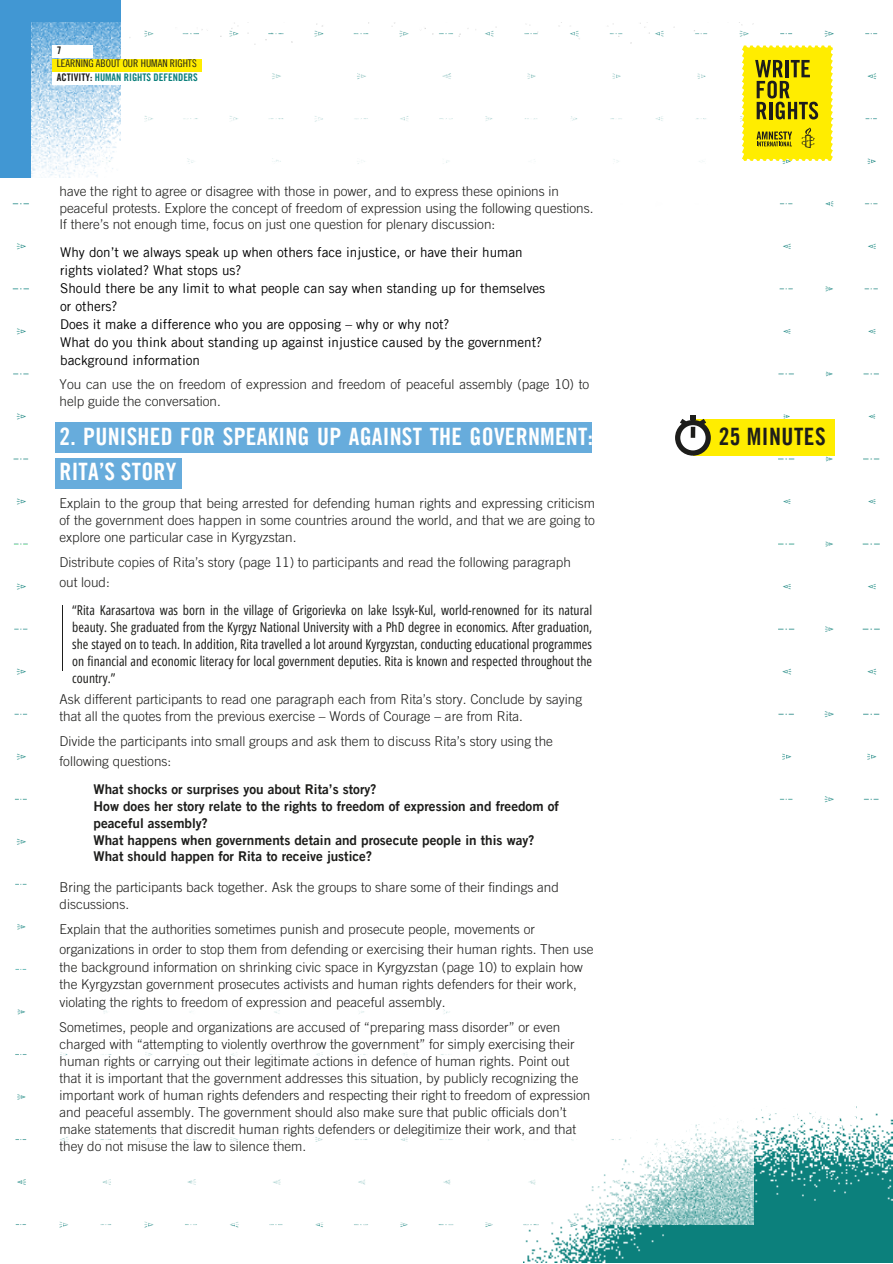
<style>
.page{position:relative;width:893px;height:1264px;background:#fff}
.page>*{position:absolute;margin:0;border:0;box-sizing:border-box;transform-origin:0 0}
.t1{font:24px/34.8px "Amnesty Trade Gothic Bd Cn 20";letter-spacing:.01em;color:#fff}
.t2{font:24px "Amnesty Trade Gothic Bd Cn 20";letter-spacing:.02em;color:#1d1d1b}
.t3{font:300 13.5px/16.8px "Amnesty Trade Gothic";color:#1d1d1b}
.t4{font:13.5px/16.8px "Open Sans Condensed";letter-spacing:.005em;color:#1d1d1b;text-align:justify}
.t5{font:13.5px "Amnesty Trade Gothic";color:#000}
.t6{font:13.5px "Amnesty Trade Gothic Bd 2";color:#1d1d1b}
.t7{font:10.5px "Amnesty Trade Gothic Bd Cn 20";color:#0c807c}
.t8{font:10.5px "Amnesty Trade Gothic Cn 18";color:#1d1d1b}
.t9{font:10.5px "Amnesty Trade Gothic Bd Cn 20";color:#1d1d1b}
.s1{color:#1d1d1b}
</style>
<div class="page">
<div style="left:0;top:0;width:120px;height:178px;background:#4197d3"></div>
<img style="left:32px;top:22px;width:722px;height:1202px">
<img style="left:480px;top:807px;width:412px;height:454px">
<img style="left:579px;top:901px;width:276px;height:294px">
<div style="left:53px;top:59px;width:148px;height:12px;background:#ffed00"></div>
<div style="left:53px;top:73px;width:149px;height:12px;background:#fff"></div>
<div style="left:53px;top:45px;width:40px;height:12px;background:#fff"></div>
<div style="left:55px;top:423px;width:537px;height:30px;background:#67acdc"></div>
<div style="left:55px;top:458px;width:126px;height:30px;background:#67acdc"></div>
<hr style="left:62px;top:605px;width:1px;height:66px;background:#1d1d1b">
<div style="left:693px;top:420px;width:141px;height:36px;background:#ffed00"></div>
<svg style="left:675px;top:415px;width:35px;height:40px"></svg>
<svg style="left:741px;top:45px;width:91px;height:116px;background:#dacc10"></svg>
<p class="t9" style="left:57px;top:43px;width:6px">7</p>
<p class="t8" style="left:57px;top:57px;width:141px">LEARNING ABOUT OUR HUMAN RIGHTS</p>
<p class="t7" style="left:57px;top:70px;width:142px"><span class="s1">ACTIVITY:</span> HUMAN RIGHTS DEFENDERS</p>
<p class="t3" style="left:59px;top:182px;width:535px">have the right to agree or disagree with those in power, and to express these opinions in peaceful protests. Explore the concept of freedom of expression using the following questions.<br>If there’s not enough time, focus on just one question for plenary discussion:</p>
<p class="t5" style="left:60px;top:244px;width:464px">Why don’t we always speak up when others face injustice, or have their human</p>
<p class="t5" style="left:60px;top:262px;width:183px">rights violated? What stops us?</p>
<p class="t5" style="left:60px;top:280px;width:486px">Should there be any limit to what people can say when standing up for themselves</p>
<p class="t5" style="left:60px;top:298px;width:59px">or others?</p>
<p class="t5" style="left:60px;top:316px;width:391px">Does it make a difference who you are opposing – why or why not?</p>
<p class="t5" style="left:60px;top:334px;width:483px">What do you think about standing up against injustice caused by the government?</p>
<p class="t5" style="left:60px;top:352px;width:141px">background information</p>
<p class="t3" style="left:59px;top:375px;width:531px">You can use the on freedom of expression and freedom of peaceful assembly (page 10) to help guide the conversation.</p>
<p class="t1" style="left:59px;top:419px;width:535px">2. PUNISHED FOR SPEAKING UP AGAINST THE GOVERNMENT:<br>RITA’S STORY</p>
<p class="t2" style="left:718px;top:422px;width:108px">25 MINUTES</p>
<p class="t3" style="left:59px;top:494px;width:537px;text-align:justify">Explain to the group that being arrested for defending human rights and expressing criticism of the government does happen in some countries around the world, and that we are going to explore one particular case in Kyrgyzstan.</p>
<p class="t3" style="left:59px;top:553px;width:513px">Distribute copies of Rita’s story (page 11) to participants and read the following paragraph</p>
<p class="t3" style="left:59px;top:573px;width:52px">out loud:</p>
<p class="t4" style="left:72px;top:601px;width:521px">“Rita Karasartova was born in the village of Grigorievka on lake Issyk-Kul, world-renowned for its natural beauty. She graduated from the Kyrgyz National University with a PhD degree in economics. After graduation, she stayed on to teach. In addition, Rita travelled a lot around Kyrgyzstan, conducting educational programmes on financial and economic literacy for local government deputies. Rita is known and respected throughout the country.”</p>
<p class="t3" style="left:59px;top:691px;width:524px">Ask different participants to read one paragraph each from Rita’s story. Conclude by saying that all the quotes from the previous exercise – Words of Courage – are from Rita.</p>
<p class="t3" style="left:59px;top:732px;width:495px">Divide the participants into small groups and ask them to discuss Rita’s story using the</p>
<p class="t3" style="left:59px;top:752px;width:113px">following questions:</p>
<p class="t6" style="left:93px;top:780px;width:284px">What shocks or surprises you about Rita’s story?</p>
<p class="t6" style="left:93px;top:797px;width:467px">How does her story relate to the rights to freedom of expression and freedom of</p>
<p class="t6" style="left:93px;top:814px;width:116px">peaceful assembly?</p>
<p class="t6" style="left:93px;top:831px;width:442px">What happens when governments detain and prosecute people in this way?</p>
<p class="t6" style="left:93px;top:848px;width:280px">What should happen for Rita to receive justice?</p>
<p class="t3" style="left:59px;top:878px;width:501px">Bring the participants back together. Ask the groups to share some of their findings and discussions.</p>
<p class="t3" style="left:59px;top:920px;width:477px">Explain that the authorities sometimes punish and prosecute people, movements or</p>
<p class="t3" style="left:59px;top:940px;width:535px">organizations in order to stop them from defending or exercising their human rights. Then use</p>
<p class="t3" style="left:59px;top:958px;width:525px">the background information on shrinking civic space in Kyrgyzstan (page 10) to explain how</p>
<p class="t3" style="left:59px;top:975px;width:519px">the Kyrgyzstan government prosecutes activists and human rights defenders for their work,</p>
<p class="t3" style="left:59px;top:993px;width:387px">violating the rights to freedom of expression and peaceful assembly.</p>
<p class="t3" style="left:59px;top:1019px;width:502px">Sometimes, people and organizations are accused of “preparing mass disorder” or even</p>
<p class="t3" style="left:59px;top:1035px;width:516px">charged with “attempting to violently overthrow the government” for simply exercising their</p>
<p class="t3" style="left:59px;top:1052px;width:511px">human rights or carrying out their legitimate actions in defence of human rights. Point out</p>
<p class="t3" style="left:59px;top:1069px;width:520px">that it is important that the government addresses this situation, by publicly recognizing the</p>
<p class="t3" style="left:59px;top:1086px;width:532px">important work of human rights defenders and respecting their right to freedom of expression</p>
<p class="t3" style="left:59px;top:1103px;width:508px">and peaceful assembly. The government should also make sure that public officials don’t</p>
<p class="t3" style="left:59px;top:1120px;width:518px">make statements that discredit human rights defenders or delegitimize their work, and that</p>
<p class="t3" style="left:59px;top:1137px;width:248px">they do not misuse the law to silence them.</p>
</div>
